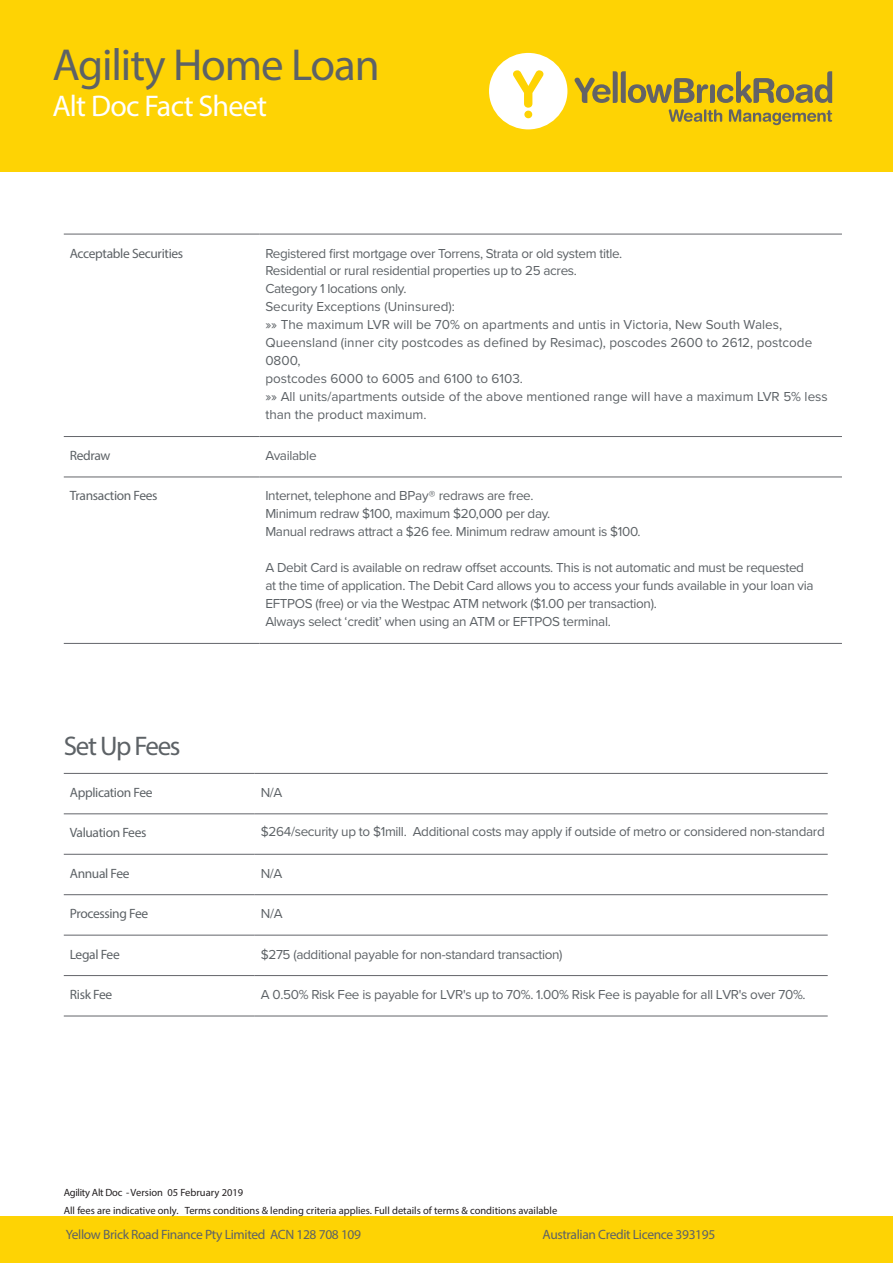
<style>
.page{position:relative;width:893px;height:1263px;background:#fff}
.page>*{position:absolute;margin:0;border:0;box-sizing:border-box;transform-origin:0 0}
.t1{font:45px "Myriad Pro";letter-spacing:-.025em;color:#5d6266}
.t2{font:30px "Myriad Pro";letter-spacing:-.025em;color:#fff}
.t3{font:27px "Myriad Pro";letter-spacing:-.05em;color:#5d6266}
.t4{font:13.5px/18px "Proxima Nova";letter-spacing:-.025em;color:#5d6266}
.t5{font:13.5px/18px "Proxima Nova";color:#5d6266}
.t6{font:13.5px "Myriad Pro";letter-spacing:-.025em;color:#5d6266}
.t7{font:10.5px/18px "Myriad Pro";color:#231f20}
</style>
<div class="page">
<hr style="left:64px;top:234px;width:195px;height:1px;background:#63656a">
<hr style="left:259px;top:234px;width:583px;height:1px;background:#63656a">
<hr style="left:64px;top:436px;width:195px;height:1px;background:#63656a">
<hr style="left:259px;top:436px;width:583px;height:1px;background:#63656a">
<hr style="left:64px;top:477px;width:195px;height:1px;background:#63656a">
<hr style="left:259px;top:477px;width:583px;height:1px;background:#63656a">
<hr style="left:64px;top:643px;width:195px;height:1px;background:#63656a">
<hr style="left:259px;top:643px;width:583px;height:1px;background:#63656a">
<hr style="left:64px;top:773px;width:191px;height:1px;background:#63656a">
<hr style="left:255px;top:773px;width:573px;height:1px;background:#63656a">
<hr style="left:64px;top:813px;width:191px;height:1px;background:#63656a">
<hr style="left:255px;top:813px;width:573px;height:1px;background:#63656a">
<hr style="left:64px;top:854px;width:191px;height:1px;background:#63656a">
<hr style="left:255px;top:854px;width:573px;height:1px;background:#63656a">
<hr style="left:64px;top:894px;width:191px;height:1px;background:#63656a">
<hr style="left:255px;top:894px;width:573px;height:1px;background:#63656a">
<hr style="left:64px;top:935px;width:191px;height:1px;background:#63656a">
<hr style="left:255px;top:935px;width:573px;height:1px;background:#63656a">
<hr style="left:64px;top:975px;width:191px;height:1px;background:#63656a">
<hr style="left:255px;top:975px;width:573px;height:1px;background:#63656a">
<hr style="left:64px;top:1016px;width:191px;height:1px;background:#63656a">
<hr style="left:255px;top:1016px;width:573px;height:1px;background:#63656a">
<div style="left:0;top:0;width:893px;height:171px;background:#fed304"></div>
<svg style="left:489px;top:53px;width:78px;height:76px"></svg>
<svg style="left:669px;top:109px;width:53px;height:13px"></svg>
<svg style="left:729px;top:109px;width:103px;height:16px"></svg>
<svg style="left:717px;top:71px;width:115px;height:32px"></svg>
<div style="left:710px;top:84px;width:5px;height:19px;background:#636366;border-radius:2px"></div>
<svg style="left:574px;top:71px;width:134px;height:32px"></svg>
<div style="left:0;top:1216px;width:893px;height:47px;background:#fed304"></div>
<h1 class="t1" style="left:52px;top:37px;width:329px">Agility Home Loan</h1>
<h2 class="t2" style="left:52px;top:88px;width:216px">Alt Doc Fact Sheet</h2>
<p class="t6" style="left:70px;top:245px;width:115px">Acceptable Securities</p>
<p class="t4" style="left:265px;top:243px;width:358px">Registered first mortgage over Torrens, Strata or old system title.</p>
<p class="t4" style="left:265px;top:261px;width:313px">Residential or rural residential properties up to 25 acres.</p>
<p class="t4" style="left:265px;top:279px;width:143px">Category 1 locations only.</p>
<p class="t5" style="left:265px;top:297px;width:191px">Security Exceptions (Uninsured):</p>
<p class="t5" style="left:265px;top:315px;width:518px">»» The maximum LVR will be 70% on apartments and untis in Victoria, New South Wales,</p>
<p class="t5" style="left:265px;top:333px;width:548px">Queensland (inner city postcodes as defined by Resimac), poscodes 2600 to 2612, postcode<br>0800,</p>
<p class="t5" style="left:265px;top:369px;width:259px">postcodes 6000 to 6005 and 6100 to 6103.</p>
<p class="t5" style="left:265px;top:387px;width:564px">»» All units/apartments outside of the above mentioned range will have a maximum LVR 5% less</p>
<p class="t5" style="left:265px;top:405px;width:163px">than the product maximum.</p>
<p class="t6" style="left:70px;top:447px;width:42px">Redraw</p>
<p class="t4" style="left:265px;top:446px;width:53px">Available</p>
<p class="t6" style="left:70px;top:487px;width:89px">Transaction Fees</p>
<p class="t4" style="left:265px;top:486px;width:270px">Internet, telephone and BPay® redraws are free.</p>
<p class="t4" style="left:265px;top:504px;width:287px">Minimum redraw $100, maximum $20,000 per day.</p>
<p class="t4" style="left:265px;top:522px;width:377px">Manual redraws attract a $26 fee. Minimum redraw amount is $100.</p>
<p class="t4" style="left:265px;top:558px;width:550px">A Debit Card is available on redraw offset accounts. This is not automatic and must be requested at the time of application. The Debit Card allows you to access your funds available in your loan via<br>EFTPOS (free) or via the Westpac ATM network ($1.00 per transaction).</p>
<p class="t4" style="left:265px;top:612px;width:347px">Always select ‘credit’ when using an ATM or EFTPOS terminal.</p>
<p class="t3" style="left:64px;top:729px;width:118px">Set Up Fees</p>
<p class="t6" style="left:70px;top:784px;width:84px">Application Fee</p>
<p class="t4" style="left:261px;top:783px;width:23px">N/A</p>
<p class="t6" style="left:70px;top:824px;width:78px">Valuation Fees</p>
<p class="t6" style="left:70px;top:865px;width:61px">Annual Fee</p>
<p class="t4" style="left:261px;top:864px;width:23px">N/A</p>
<p class="t6" style="left:70px;top:905px;width:80px">Processing Fee</p>
<p class="t6" style="left:70px;top:946px;width:52px">Legal Fee</p>
<p class="t4" style="left:261px;top:944px;width:303px">$275 (additional payable for non-standard transaction)</p>
<p class="t6" style="left:70px;top:986px;width:44px">Risk Fee</p>
<p class="t4" style="left:261px;top:985px;width:546px">A 0.50% Risk Fee is payable for LVR's up to 70%. 1.00% Risk Fee is payable for all LVR's over 70%.</p>
<p class="t4" style="left:261px;top:822px;width:565px">$264/security up to $1mill. Additional costs may apply if outside of metro or considered non-standard</p>
<p class="t4" style="left:261px;top:904px;width:23px">N/A</p>
<p class="t7" style="left:64px;top:1183px;width:495px">Agility Alt Doc - Version 05 February 2019<br>All fees are indicative only. Terms conditions &amp; lending criteria applies. Full details of terms &amp; conditions available</p>
<p class="t6" style="left:66px;top:1226px;width:297px">Yellow Brick Road Finance Pty Limited ACN 128 708 109</p>
<p class="t6" style="left:543px;top:1226px;width:174px">Australian Credit Licence 393195</p>
</div>
